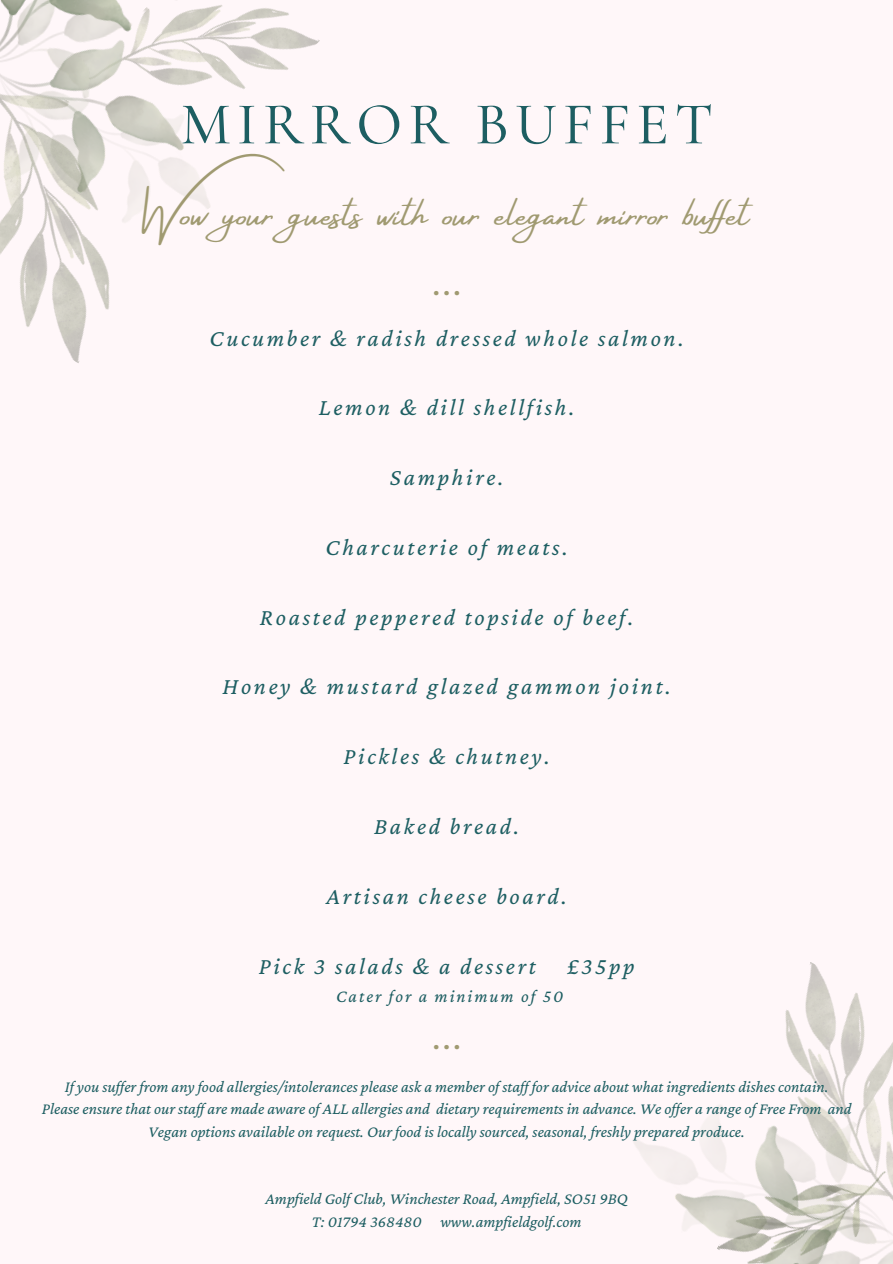
<style>
.page{position:relative;width:893px;height:1264px;background:#fff}
.page>*{position:absolute;margin:0;border:0;box-sizing:border-box;transform-origin:0 0}
.t1{font:500 60px "Cormorant Garamond";letter-spacing:.1em;color:#1d5e62}
.t2{font:39px "Amsterdam Four";letter-spacing:.015em;color:#a09a71}
.t3{font:italic 24px "Crimson Pro";letter-spacing:.11em;color:#1d5e62}
.t4{font:700 24px "Garet";color:#a09a71}
.t5{font:italic 18px "Crimson Pro";letter-spacing:.11em;color:#1d5e62}
.t6{font:italic 16.5px/22.5px "Crimson Pro";color:#1d5e62;text-align:center}
</style>
<div class="page">
<div style="left:0;top:0;width:892px;height:1263px;background:#fff7f9"></div>
<img style="left:238px;top:8px;width:82px;height:81px">
<img style="left:193px;top:17px;width:45px;height:192px">
<img style="left:0;top:125px;width:193px;height:238px">
<img style="left:0;top:0;width:234px;height:125px">
<img style="left:785px;top:962px;width:79px;height:57px">
<img style="left:633px;top:1019px;width:259px;height:202px">
<img style="left:685px;top:1163px;width:207px;height:100px">
<p class="t1" style="left:180px;top:88px;width:534px">MIRROR BUFFET</p>
<h3 class="t2" style="left:144px;top:193px;width:606px">Wow your guests with our elegant mirror buf et</h3>
<p class="t4" style="left:433px;top:269px;width:29px">...</p>
<p class="t3" style="left:209px;top:324px;width:476px">Cucumber &amp; radish dressed whole salmon.</p>
<p class="t3" style="left:319px;top:394px;width:257px">Lemon &amp; dill shellfish.</p>
<p class="t3" style="left:390px;top:463px;width:115px">Samphire.</p>
<h1 class="t3" style="left:325px;top:533px;width:243px">Charcuterie of meats.</h1>
<h2 class="t3" style="left:260px;top:603px;width:375px">Roasted peppered topside of beef.</h2>
<p class="t3" style="left:222px;top:673px;width:449px">Honey &amp; mustard glazed gammon joint.</p>
<h3 class="t3" style="left:343px;top:742px;width:208px">Pickles &amp; chutney.</h3>
<h3 class="t3" style="left:374px;top:812px;width:146px">Baked bread.</h3>
<h3 class="t3" style="left:326px;top:882px;width:242px">Artisan cheese board.</h3>
<h3 class="t3" style="left:259px;top:952px;width:278px">Pick 3 salads &amp; a dessert</h3>
<h3 class="t3" style="left:567px;top:952px;width:69px">£35pp</h3>
<h3 class="t5" style="left:336px;top:985px;width:229px">Cater for a minimum of 50</h3>
<h3 class="t4" style="left:433px;top:1022px;width:29px">...</h3>
<h3 class="t6" style="left:65px;top:1074px;width:765px">If you suf er from any food allergies/intolerances please ask a member of staf for advice about what ingredients dishes contain.</h3>
<h3 class="t6" style="left:42px;top:1097px;width:811px">Please ensure that our staf are made aware of ALL allergies and dietary requirements in advance. We of er a range of Free From and<br>Vegan options available on request. Our food is locally sourced, seasonal, freshly prepared produce.</h3>
<h3 class="t6" style="left:265px;top:1187px;width:363px">Ampfield Golf Club, Winchester Road, Ampfield, SO51 9BQ</h3>
<h3 class="t6" style="left:312px;top:1209px;width:271px">T: 01794 368480 www.ampfieldgolf.com</h3>
</div>
